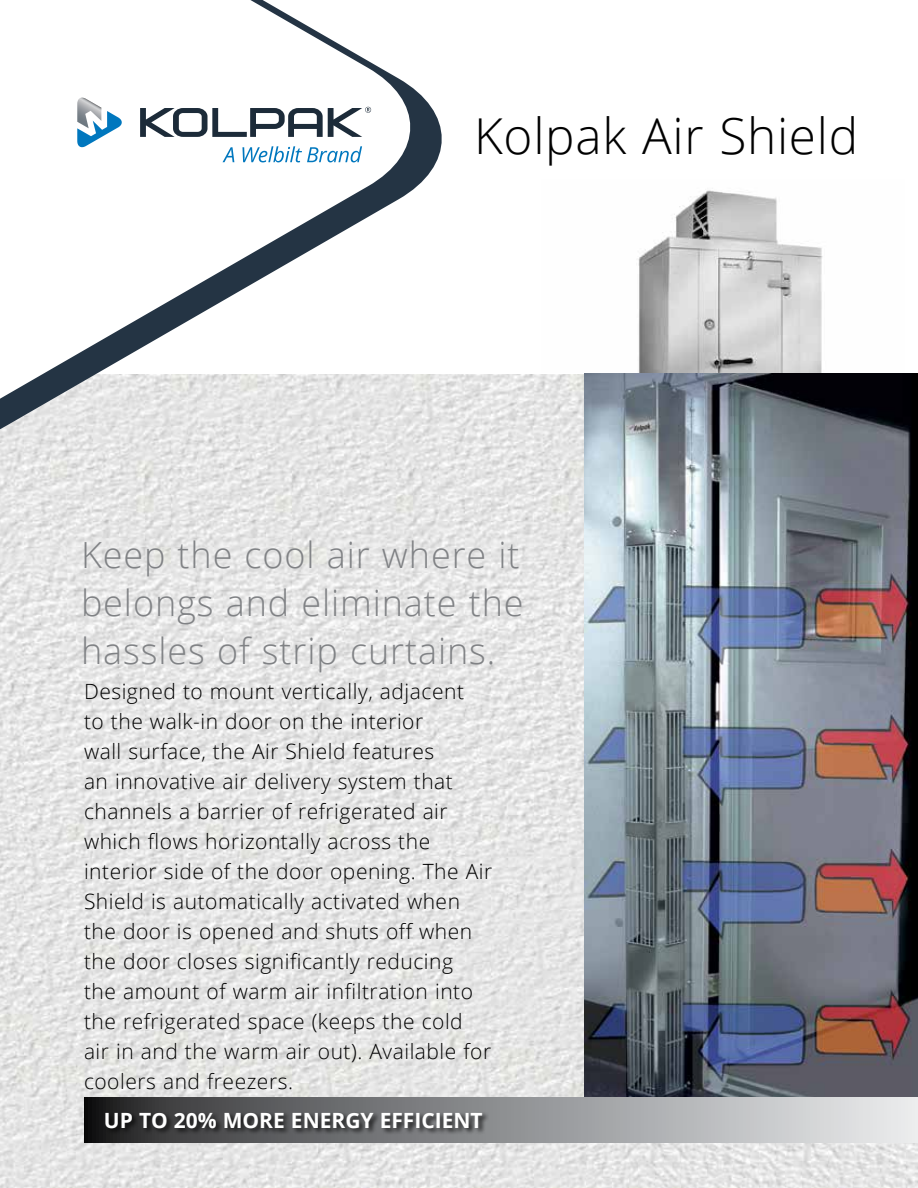
<style>
.page{position:relative;width:918px;height:1188px;background:#fff}
.page>*{position:absolute;margin:0;border:0;box-sizing:border-box;transform-origin:0 0}
.t1{font:300 49.5px "Open Sans";letter-spacing:.015em;color:#000}
.t2{font:300 36px/48px "Open Sans";letter-spacing:.025em;color:#808285;text-align:justify}
.t3{font:300 21px/30px "Open Sans";letter-spacing:.025em;color:#000}
.t4{font:700 21px "Open Sans";color:#fff}
</style>
<div class="page">
<img style="left:584px;top:190px;width:320px;height:184px">
<img style="left:0;top:375px;width:918px;height:813px">
<img style="left:585px;top:374px;width:333px;height:724px">
<svg style="left:84px;top:1098px;width:834px;height:45px"></svg>
<div style="left:104px;top:1111px;width:386px;height:24px;background:#000;opacity:.75"></div>
<svg style="left:0;top:98px;width:456px;height:361px"></svg>
<svg style="left:0;top:0;width:424px;height:441px"></svg>
<svg style="left:77px;top:98px;width:46px;height:51px"></svg>
<svg style="left:140px;top:107px;width:231px;height:30px"></svg>
<svg style="left:223px;top:147px;width:11px;height:15px"></svg>
<svg style="left:242px;top:146px;width:120px;height:16px"></svg>
<h1 class="t1" style="left:474px;top:102px;width:386px">Kolpak Air Shield</h1>
<h2 class="t2" style="left:81px;top:530px;width:444px">Keep the cool air where it belongs and eliminate the hassles of strip curtains.</h2>
<p class="t3" style="left:84px;top:675px;width:410px">Designed to mount vertically, adjacent<br>to the walk-in door on the interior<br>wall surface, the Air Shield features<br>an innovative air delivery system that channels a barrier of refrigerated air which flows horizontally across the interior side of the door opening. The Air Shield is automatically activated when the door is opened and shuts off when the door closes significantly reducing<br>the amount of warm air infiltration into the refrigerated space (keeps the cold air in and the warm air out). Available for coolers and freezers.</p>
<p class="t4" style="left:104px;top:1105px;width:380px">UP TO 20% MORE ENERGY EFFICIENT</p>
</div>
